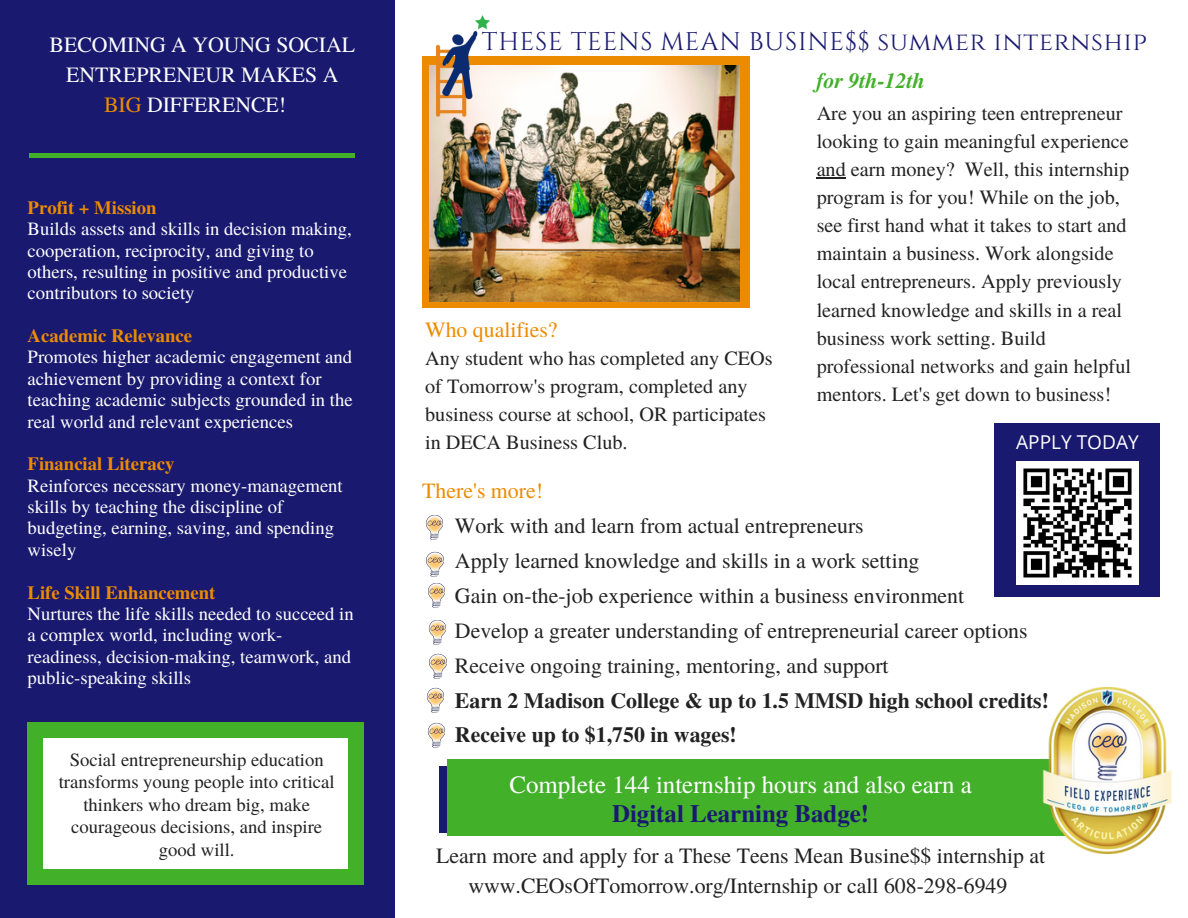
<style>
.page{position:relative;width:1188px;height:918px;background:#fff}
.page>*{position:absolute;margin:0;border:0;box-sizing:border-box;transform-origin:0 0}
.t1{font:25.5px "Cinzel";letter-spacing:.03em;color:#191970}
.t2{font:24.9px "Te X Gyre Termes";color:#fff}
.t3{font:700 24.9px "Te X Gyre Termes";color:#191970}
.t4{font:21.75px/30.3px "Te X Gyre Termes";color:#222;text-align:center}
.t5{font:700 21.75px "Te X Gyre Termes";color:#222}
.t6{font:21.75px "Te X Gyre Termes";color:#fff}
.t7{font:21.75px "Te X Gyre Termes";color:#ed8b00}
.t8{font:italic 700 21.75px "Te X Gyre Termes";color:#43b02a}
.t9{font:20.25px/28.2px "Te X Gyre Termes";color:#222}
.t10{font:19.05px "Open Sans";color:#fff}
.t11{font:18.75px/21.3px "Te X Gyre Termes";color:#fff}
.t12{font:18.75px/22.5px "Te X Gyre Termes";color:#222;text-align:center}
.t13{font:700 18.75px "Te X Gyre Termes";color:#ed8b00}
.s1{color:#ed8b00}
</style>
<div class="page">
<div style="left:0;top:0;width:394px;height:918px;background:#191970"></div>
<div style="left:27px;top:722px;width:337px;height:162px;background:#43b02a"></div>
<div style="left:43px;top:739px;width:305px;height:129px;background:#fff"></div>
<hr style="left:29px;top:153px;width:326px;height:4px;background:#43b02a">
<img style="left:426px;top:515px;width:17px;height:25px">
<img style="left:428px;top:583px;width:17px;height:25px">
<img style="left:429px;top:620px;width:17px;height:25px">
<img style="left:429px;top:654px;width:18px;height:25px">
<img style="left:427px;top:688px;width:17px;height:24px">
<img style="left:428px;top:723px;width:17px;height:25px">
<img style="left:426px;top:552px;width:18px;height:25px">
<div style="left:447px;top:759px;width:626px;height:77px;background:#43b02a"></div>
<img style="left:1042px;top:688px;width:130px;height:165px">
<div style="left:422px;top:56px;width:328px;height:252px;background:#ed8b00"></div>
<img style="left:429px;top:65px;width:311px;height:236px">
<img style="left:429px;top:15px;width:74px;height:112px">
<svg style="left:817px;top:177px;width:29px;height:1px"></svg>
<div style="left:995px;top:424px;width:165px;height:173px;background:#191970"></div>
<img style="left:1016px;top:462px;width:123px;height:123px">
<p class="t6" style="left:50px;top:29px;width:307px">BECOMING A YOUNG SOCIAL</p>
<p class="t6" style="left:66px;top:59px;width:274px">ENTREPRENEUR MAKES A</p>
<p class="t6" style="left:104px;top:89px;width:184px"><span class="s1">BIG</span> DIFFERENCE!</p>
<p class="t13" style="left:28px;top:193px;width:130px">Profit + Mission</p>
<p class="t11" style="left:28px;top:217px;width:326px">Builds assets and skills in decision making, cooperation, reciprocity, and giving to others, resulting in positive and productive contributors to society</p>
<p class="t13" style="left:28px;top:321px;width:166px">Academic Relevance</p>
<p class="t11" style="left:28px;top:346px;width:327px">Promotes higher academic engagement and achievement by providing a context for teaching academic subjects grounded in the real world and relevant experiences</p>
<p class="t13" style="left:28px;top:449px;width:148px">Financial Literacy</p>
<p class="t11" style="left:28px;top:474px;width:317px">Reinforces necessary money-management skills by teaching the discipline of budgeting, earning, saving, and spending wisely</p>
<p class="t13" style="left:28px;top:578px;width:189px">Life Skill Enhancement</p>
<p class="t11" style="left:28px;top:602px;width:328px">Nurtures the life skills needed to succeed in a complex world, including work&shy;readiness, decision-making, teamwork, and public-speaking skills</p>
<p class="t12" style="left:59px;top:747px;width:277px">Social entrepreneurship education transforms young people into critical thinkers who dream big, make courageous decisions, and inspire good will.</p>
<p class="t1" style="left:482px;top:26px;width:667px">THESE TEENS MEAN BUSINE$$ summer internship</p>
<p class="t8" style="left:817px;top:64px;width:110px">for 9th-12th</p>
<p class="t7" style="left:425px;top:314px;width:134px">Who qualifies?</p>
<p class="t9" style="left:425px;top:343px;width:349px">Any student who has completed any CEOs of Tomorrow's program, completed any business course at school, OR participates in DECA Business Club.</p>
<p class="t9" style="left:817px;top:98px;width:316px">Are you an aspiring teen entrepreneur looking to gain meaningful experience and earn money? Well, this internship program is for you! While on the job, see first hand what it takes to start and maintain a business. Work alongside local entrepreneurs. Apply previously learned knowledge and skills in a real business work setting. Build professional networks and gain helpful mentors. Let's get down to business!</p>
<p class="t10" style="left:1016px;top:428px;width:124px">APPLY TODAY</p>
<p class="t7" style="left:422px;top:475px;width:122px">There's more!</p>
<p class="t4" style="left:455px;top:510px;width:410px">Work with and learn from actual entrepreneurs</p>
<p class="t4" style="left:455px;top:545px;width:466px">Apply learned knowledge and skills in a work setting</p>
<p class="t4" style="left:455px;top:579px;width:511px">Gain on-the-job experience within a business environment</p>
<p class="t4" style="left:455px;top:614px;width:574px">Develop a greater understanding of entrepreneurial career options</p>
<p class="t4" style="left:455px;top:649px;width:435px">Receive ongoing training, mentoring, and support</p>
<p class="t5" style="left:455px;top:683px;width:596px">Earn 2 Madison College &amp; up to 1.5 MMSD high school credits!</p>
<p class="t5" style="left:455px;top:718px;width:283px">Receive up to $1,750 in wages!</p>
<p class="t2" style="left:509px;top:767px;width:464px">Complete 144 internship hours and also earn a</p>
<p class="t3" style="left:612px;top:795px;width:259px">Digital Learning Badge!</p>
<p class="t4" style="left:436px;top:839px;width:611px">Learn more and apply for a These Teens Mean Busine$$ internship at www.CEOsOfTomorrow.org/Internship or call 608-298-6949</p>
</div>
